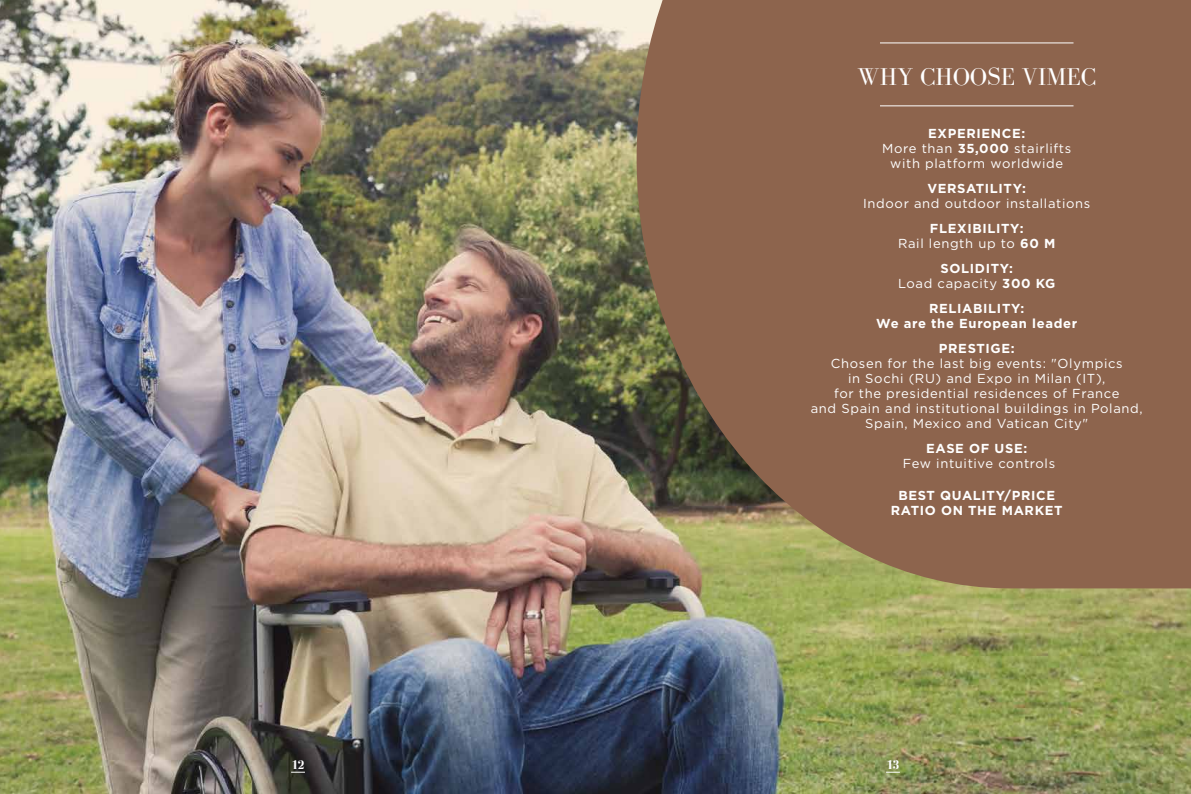
<style>
.page{position:relative;width:1191px;height:794px;background:#fff}
.page>*{position:absolute;margin:0;border:0;box-sizing:border-box;transform-origin:0 0}
.t1{font:25px "Bodoni FLF";color:#fff}
.t2{font:13px/15px "Gotham HTF";letter-spacing:.05em;color:#fff;text-align:center}
.t3{font:700 13px/15px "Gotham HTF";letter-spacing:.05em;color:#fff;text-align:center}
.t4{font:700 13px "Bodoni FLF";color:#fff}
.s1{font-weight:700}
.s2{font-weight:400}
</style>
<div class="page">
<img style="left:0;top:0;width:1191px;height:794px">
<svg style="left:636px;top:0;width:555px;height:588px;background:#8b664e"></svg>
<hr style="left:880px;top:43px;width:193px;height:1px;background:#fff">
<hr style="left:880px;top:105px;width:193px;height:1px;background:#fff">
<svg style="left:886px;top:772px;width:14px;height:1px"></svg>
<svg style="left:291px;top:772px;width:14px;height:1px"></svg>
<h1 class="t1" style="left:857px;top:63px;width:240px">WHY CHOOSE VIMEC</h1>
<p class="t2" style="left:882px;top:125px;width:191px"><span class="s1">EXPERIENCE:<br></span>More than <span class="s1">35,000</span> stairlifts with platform worldwide</p>
<p class="t3" style="left:927px;top:180px;width:100px">VERSATILITY:</p>
<p class="t2" style="left:863px;top:195px;width:229px">Indoor and outdoor installations</p>
<p class="t3" style="left:898px;top:220px;width:159px">FLEXIBILITY:<br><span class="s2">Rail length up to</span> 60 M</p>
<p class="t3" style="left:898px;top:260px;width:159px">SOLIDITY:<br><span class="s2">Load capacity</span> 300 KG</p>
<p class="t3" style="left:876px;top:300px;width:202px">RELIABILITY:<br>We are the European leader</p>
<p class="t3" style="left:939px;top:340px;width:77px">PRESTIGE:</p>
<p class="t2" style="left:811px;top:355px;width:333px">Chosen for the last big events: "Olympics<br>in Sochi (RU) and Expo in Milan (IT),<br>for the presidential residences of France<br>and Spain and institutional buildings in Poland, Spain, Mexico and Vatican City"</p>
<p class="t3" style="left:926px;top:440px;width:103px">EASE OF USE:</p>
<p class="t2" style="left:903px;top:455px;width:154px">Few intuitive controls</p>
<p class="t3" style="left:891px;top:487px;width:173px">BEST QUALITY/PRICE<br>RATIO ON THE MARKET</p>
<p class="t4" style="left:291px;top:758px;width:15px">12</p>
<p class="t4" style="left:886px;top:758px;width:15px">13</p>
</div>
